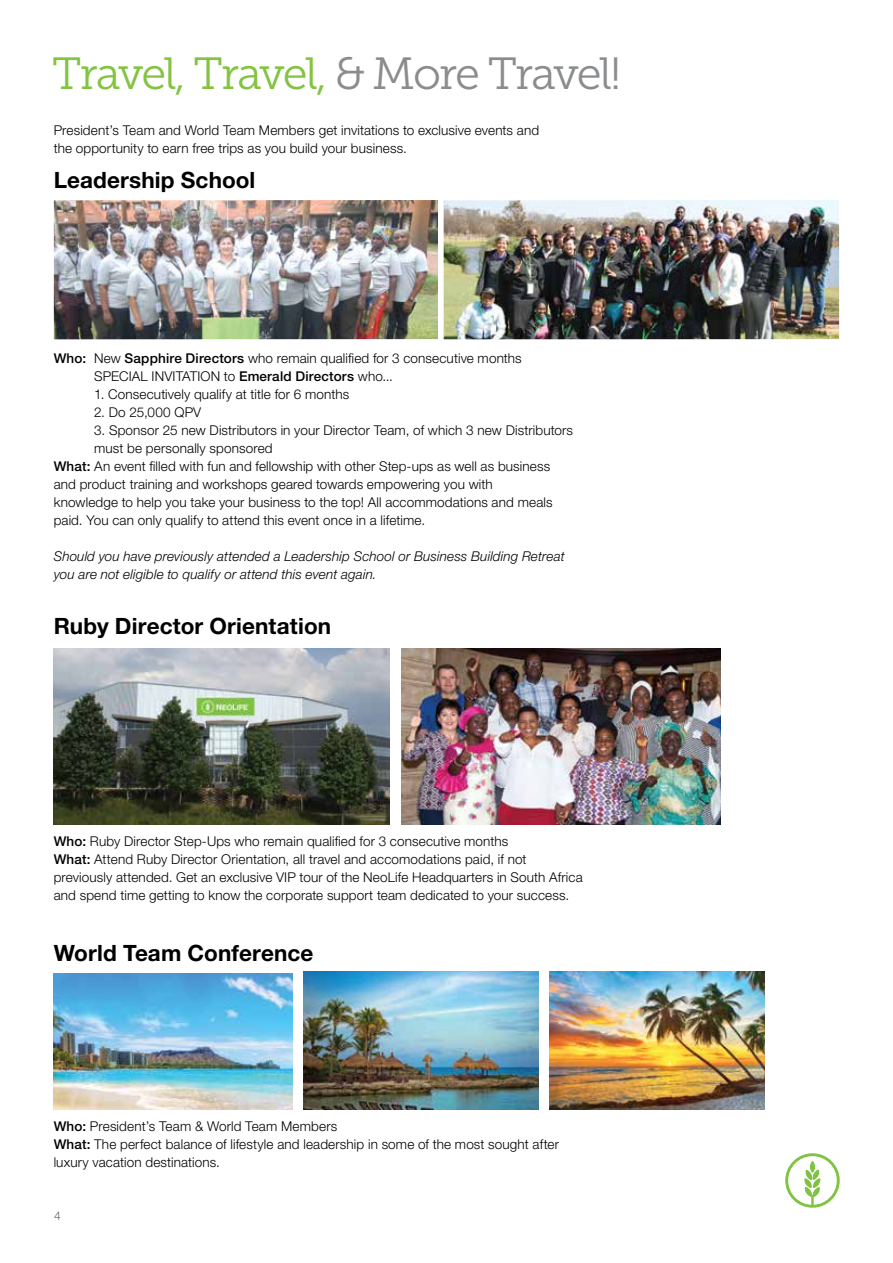
<style>
.page{position:relative;width:893px;height:1263px;background:#fff}
.page>*{position:absolute;margin:0;border:0;box-sizing:border-box;transform-origin:0 0}
.t1{font:45px "Museo Slab 300";letter-spacing:-.04em;color:#82c341}
.t2{font:700 22.5px "Helvetica Neue LTW1 G";letter-spacing:.005em;color:#000}
.t3{font:300 13.5px/18px "Helvetica Neue LTW1 G";letter-spacing:.01em;color:#000}
.t4{font:italic 300 13.5px/18px "Helvetica Neue LTW1 G";letter-spacing:.01em;color:#000}
.t5{font:300 12px "Helvetica Neue LTW1 G";color:#636466}
.s1{color:#8a8c8e}
.s2{font-weight:500}
</style>
<div class="page">
<img style="left:53px;top:648px;width:337px;height:176px">
<img style="left:303px;top:972px;width:235px;height:138px">
<img style="left:549px;top:972px;width:215px;height:138px">
<img style="left:54px;top:200px;width:384px;height:139px">
<img style="left:444px;top:200px;width:395px;height:139px">
<img style="left:401px;top:648px;width:320px;height:177px">
<img style="left:54px;top:973px;width:238px;height:137px">
<svg style="left:785px;top:1153px;width:55px;height:55px"></svg>
<h1 class="t1" style="left:52px;top:49px;width:570px">Travel, Travel, <span class="s1">&amp; More Travel!</span></h1>
<p class="t3" style="left:54px;top:121px;width:487px">President’s Team and World Team Members get invitations to exclusive events and the opportunity to earn free trips as you build your business.</p>
<h2 class="t2" style="left:54px;top:167px;width:203px">Leadership School</h2>
<p class="t3" style="left:94px;top:349px;width:429px;text-indent:-40px"><span class="s2">Who:</span> New <span class="s2">Sapphire Directors</span> who remain qualified for 3 consecutive months<br>SPECIAL INVITATION to <span class="s2">Emerald Directors</span> who...</p>
<p class="t3" style="left:94px;top:385px;width:257px">1. Consecutively qualify at title for 6 months</p>
<p class="t3" style="left:94px;top:403px;width:109px">2. Do 25,000 QPV</p>
<p class="t3" style="left:94px;top:421px;width:480px">3. Sponsor 25 new Distributors in your Director Team, of which 3 new Distributors</p>
<p class="t3" style="left:94px;top:439px;width:180px">must be personally sponsored</p>
<p class="t3" style="left:54px;top:457px;width:498px"><span class="s2">What:</span> An event filled with fun and fellowship with other Step-ups as well as business</p>
<p class="t3" style="left:54px;top:475px;width:441px">and product training and workshops geared towards empowering you with</p>
<p class="t3" style="left:54px;top:493px;width:500px">knowledge to help you take your business to the top! All accommodations and meals</p>
<p class="t3" style="left:54px;top:511px;width:373px">paid. You can only qualify to attend this event once in a lifetime.</p>
<p class="t4" style="left:54px;top:547px;width:512px">Should you have previously attended a Leadership School or Business Building Retreat you are not eligible to qualify or attend this event again.</p>
<h2 class="t2" style="left:54px;top:612px;width:279px">Ruby Director Orientation</h2>
<p class="t3" style="left:54px;top:832px;width:531px"><span class="s2">Who:</span> Ruby Director Step-Ups who remain qualified for 3 consecutive months<br><span class="s2">What:</span> Attend Ruby Director Orientation, all travel and accomodations paid, if not previously attended. Get an exclusive VIP tour of the NeoLife Headquarters in South Africa and spend time getting to know the corporate support team dedicated to your success.</p>
<h2 class="t2" style="left:54px;top:939px;width:261px">World Team Conference</h2>
<p class="t3" style="left:54px;top:1117px;width:507px"><span class="s2">Who:</span> President’s Team &amp; World Team Members<br><span class="s2">What:</span> The perfect balance of lifestyle and leadership in some of the most sought after luxury vacation destinations.</p>
<p class="t5" style="left:54px;top:1208px;width:8px">4</p>
</div>
